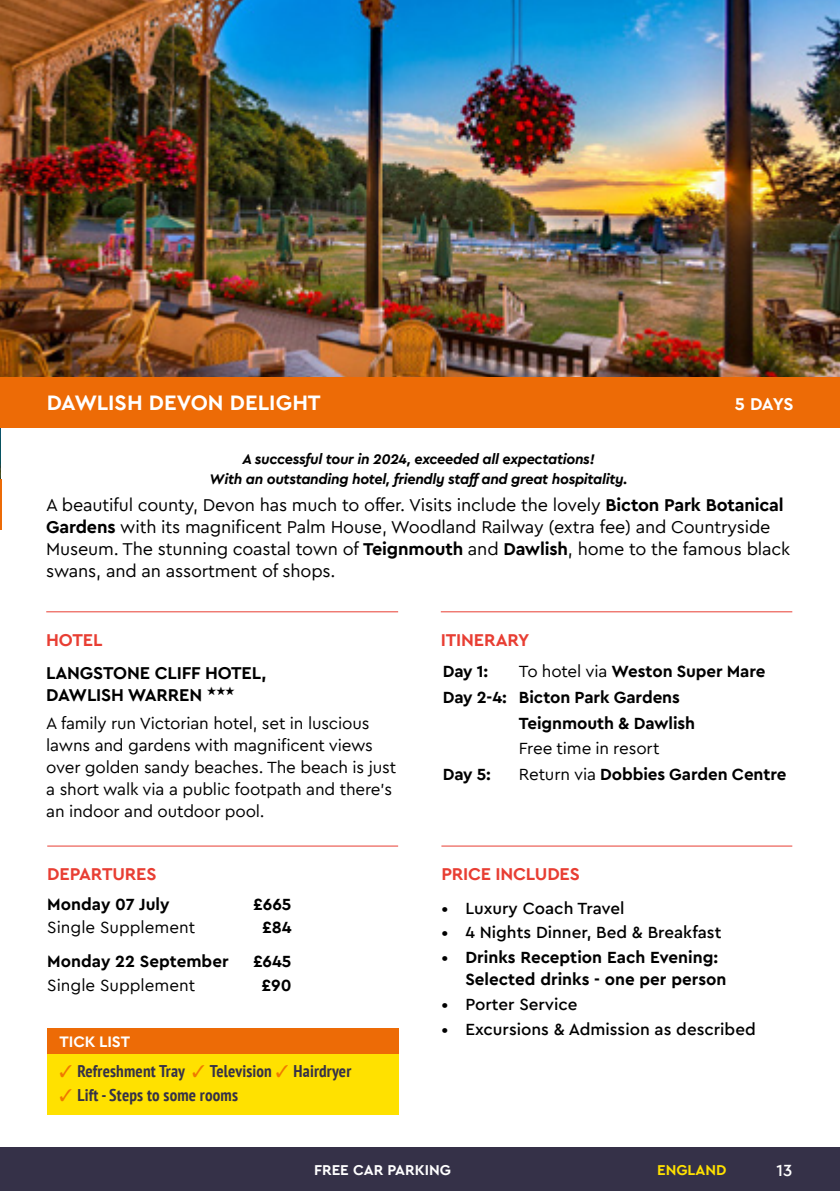
<style>
.page{position:relative;width:840px;height:1191px;background:#fff}
.page>*{position:absolute;margin:0;border:0;box-sizing:border-box;transform-origin:0 0}
.TOUR_destination{font:700 22px "Cera Pro Macmillan";color:#fff}
.TOUR_COPY{font:18px/22px "Cera Pro Macmillan";letter-spacing:-.01em;color:#000}
.ORANGE_HEADINGS{font:700 18px "Cera Pro Macmillan";letter-spacing:-.01em;color:#e83e33}
.Web_address_Hotel{font:700 18px/22px "Cera Pro Macmillan";letter-spacing:-.01em;color:#000}
.TOUR_destination-2{font:700 18px "Cera Pro Macmillan";color:#fff}
.Hotel_copy{font:17px/22px "Cera Pro Macmillan";letter-spacing:-.01em;color:#000}
.ITINERARY_copy{font:700 17px/22px "Cera Pro Macmillan";letter-spacing:-.005em;color:#000}
.t1{font:500 17px "Cera Pro Macmillan";color:#000}
.Tick_list_copy{font:700 condensed 17px "PT Sans";letter-spacing:.01em;color:#353148}
.DEPARTURE_COST_Copy{font:700 17px "Cera Pro Macmillan";color:#000}
.DEPARTURE_COST_Copy-2{font:17px "Cera Pro Macmillan";color:#000}
.ITINERARY_copy-2{font:17px "Cera Pro Macmillan";letter-spacing:-.01em;color:#000}
.t2{font:500 17px "Cera Pro Macmillan";color:#fff}
.Tick_list_heading{font:700 16px "Cera Pro Macmillan";letter-spacing:-.01em;color:#fff}
.Bottom_line_right{font:700 15px "Cera Pro Macmillan";color:#fff}
.Bottom_line_right-2{font:700 15px "Cera Pro Macmillan";color:#ffe100}
.TOUR_COPY-2{font:italic 700 14.6px/20px "Cera Pro Macmillan";letter-spacing:-.02em;color:#000;text-align:center}
.s1{font-weight:700}
.s2{color:#ef7900}
.s3{font-weight:400}
.s4{font-weight:500}
</style>
<div class="page">
<div style="left:0;top:1147px;width:839px;height:44px;background:#353148"></div>
<img style="left:0;top:0;width:1px;height:479px">
<img style="left:1px;top:0;width:838px;height:377px">
<hr style="left:0;top:479px;width:1px;height:51px;background:#ed6b06">
<div style="left:0;top:377px;width:839px;height:51px;background:#ed6b06"></div>
<hr style="left:46px;top:611px;width:352px;height:1px;background:#e83e33">
<hr style="left:47px;top:845px;width:351px;height:1px;background:#e83e33">
<hr style="left:440px;top:611px;width:351px;height:1px;background:#e83e33">
<hr style="left:441px;top:845px;width:350px;height:1px;background:#e83e33">
<div style="left:47px;top:1054px;width:352px;height:60px;background:#ffe100"></div>
<div style="left:47px;top:1028px;width:352px;height:26px;background:#ed6b06"></div>
<p class="TOUR_destination" style="left:47px;top:385px;width:275px">DAWLISH DEVON DELIGHT</p>
<p class="TOUR_destination-2" style="left:734px;top:390px;width:60px">5 DAYS</p>
<p class="TOUR_COPY-2" style="left:209px;top:447px;width:419px">A successful tour in 2024, exceeded all expectations!<br>With an outstanding hotel, friendly staff and great hospitality.</p>
<p class="TOUR_COPY" style="left:46px;top:493px;width:745px">A beautiful county, Devon has much to offer. Visits include the lovely <span class="s1">Bicton Park Botanical Gardens</span> with its magnificent Palm House, Woodland Railway (extra fee) and Countryside Museum. The stunning coastal town of <span class="s1">Teignmouth</span> and <span class="s1">Dawlish</span>, home to the famous black swans, and an assortment of shops.</p>
<p class="ORANGE_HEADINGS" style="left:46px;top:626px;width:58px">HOTEL</p>
<p class="Web_address_Hotel" style="left:46px;top:660px;width:221px">LANGSTONE CLIFF HOTEL,<br>DAWLISH WARREN ★★★</p>
<p class="Hotel_copy" style="left:46px;top:711px;width:351px">A family run Victorian hotel, set in luscious lawns and gardens with magnificent views over golden sandy beaches. The beach is just a short walk via a public footpath and there’s an indoor and outdoor pool.</p>
<p class="ORANGE_HEADINGS" style="left:47px;top:860px;width:111px">DEPARTURES</p>
<p class="DEPARTURE_COST_Copy" style="left:47px;top:890px;width:124px">Monday 07 July</p>
<p class="DEPARTURE_COST_Copy" style="left:253px;top:890px;width:40px">£665</p>
<p class="DEPARTURE_COST_Copy-2" style="left:47px;top:915px;width:149px">Single Supplement</p>
<p class="DEPARTURE_COST_Copy" style="left:262px;top:914px;width:31px">£84</p>
<p class="DEPARTURE_COST_Copy" style="left:47px;top:948px;width:183px">Monday 22 September</p>
<p class="DEPARTURE_COST_Copy" style="left:253px;top:948px;width:40px">£645</p>
<p class="DEPARTURE_COST_Copy-2" style="left:47px;top:972px;width:149px">Single Supplement</p>
<p class="DEPARTURE_COST_Copy" style="left:261px;top:971px;width:32px">£90</p>
<p class="Tick_list_heading" style="left:60px;top:1029px;width:72px">TICK LIST</p>
<p class="Tick_list_copy" style="left:59px;top:1060px;width:293px"><span class="s2">✓</span> Refreshment Tray <span class="s2">✓</span> Television <span class="s2">✓</span> Hairdryer</p>
<p class="Tick_list_copy" style="left:59px;top:1084px;width:180px"><span class="s2">✓</span> Lift - Steps to some rooms</p>
<p class="ORANGE_HEADINGS" style="left:440px;top:626px;width:90px">ITINERARY</p>
<p class="ITINERARY_copy" style="left:442px;top:659px;width:47px">Day 1:</p>
<p class="ITINERARY_copy" style="left:518px;top:659px;width:248px"><span class="s3">To hotel via</span> Weston Super Mare</p>
<p class="ITINERARY_copy" style="left:442px;top:684px;width:238px">Day 2-4: Bicton Park Gardens</p>
<p class="ITINERARY_copy" style="left:518px;top:710px;width:178px">Teignmouth &amp; Dawlish</p>
<p class="ITINERARY_copy-2" style="left:518px;top:736px;width:142px">Free time in resort</p>
<p class="ITINERARY_copy" style="left:442px;top:761px;width:50px">Day 5:</p>
<p class="ITINERARY_copy" style="left:518px;top:761px;width:269px"><span class="s3">Return via</span> Dobbies Garden Centre</p>
<p class="ORANGE_HEADINGS" style="left:441px;top:860px;width:140px">PRICE INCLUDES</p>
<p class="t1" style="left:441px;top:895px;width:184px">• Luxury Coach Travel</p>
<p class="t1" style="left:441px;top:919px;width:281px">• 4 Nights Dinner, Bed &amp; Breakfast</p>
<p class="ITINERARY_copy" style="left:465px;top:945px;width:262px;text-indent:-24px"><span class="s4">•</span> Drinks Reception Each Evening:<br>Selected drinks - one per person</p>
<p class="t1" style="left:441px;top:991px;width:137px">• Porter Service</p>
<p class="t1" style="left:441px;top:1016px;width:316px">• Excursions &amp; Admission as described</p>
<p class="Bottom_line_right" style="left:314px;top:1158px;width:138px">FREE CAR PARKING</p>
<p class="Bottom_line_right-2" style="left:656px;top:1158px;width:71px">ENGLAND</p>
<p class="t2" style="left:776px;top:1157px;width:17px">13</p>
</div>
